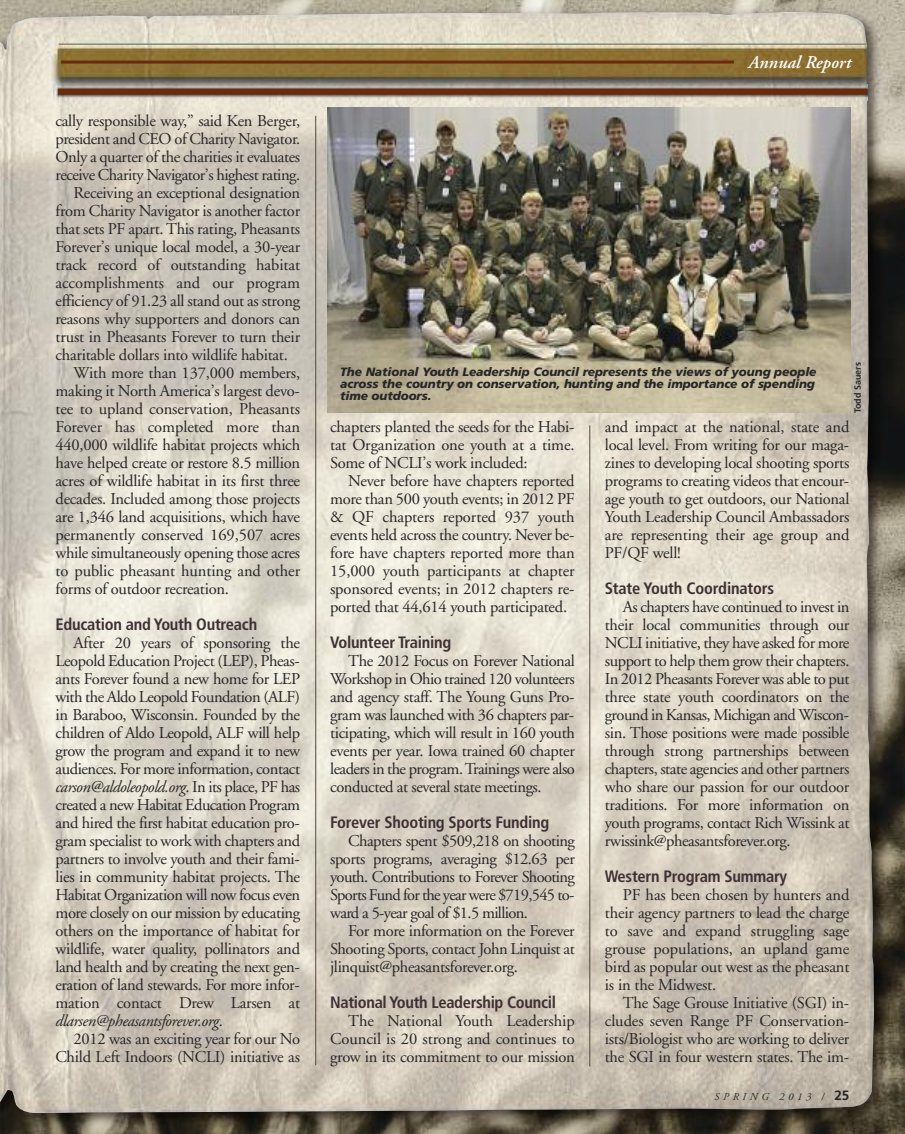
<style>
.page{position:relative;width:905px;height:1134px;background:#fff}
.page>*{position:absolute;margin:0;border:0;box-sizing:border-box;transform-origin:0 0}
.t1{font:italic 600 18px "Adobe Garamond";color:#fff}
.t2{font:16.5px/18px "Adobe Garamond";letter-spacing:-.015em;color:#272627;text-align:justify}
.t3{font:700 condensed 16.5px "Frutiger LT Std";letter-spacing:-.015em;color:#3f3034}
.t4{font:italic 900 12px/12px "Frutiger LT Std";letter-spacing:-.005em;color:#272627}
.t5{font:italic 10.5px "Adobe Garamond";letter-spacing:.36em;color:#272627}
.t6{font:700 9px "Frutiger LT Std";color:#272627}
.s1{font-style:italic}
.s2{font-family:"Frutiger LT Std";font-weight:700;font-style:normal;font-size:13.5px}
</style>
<div class="page">
<img style="left:0;top:0;width:904px;height:1134px">
<img style="left:0;top:12px;width:873px;height:1101px">
<hr style="left:59px;top:43px;width:807px;height:2px;background:#888e5d">
<img style="left:54px;top:84px;width:819px;height:17px">
<div style="left:58px;top:89px;width:808px;height:6px;background:#6a2a0d"></div>
<hr style="left:61px;top:61px;width:672px;height:3px;background:#6a2a0d">
<hr style="left:315px;top:116px;width:1px;height:949px;background:#57483b">
<hr style="left:589px;top:425px;width:1px;height:642px;background:#57483b">
<img style="left:327px;top:107px;width:523px;height:306px">
<p class="t2" style="left:56px;top:113px;width:246px">cally responsible way,” said Ken Berger,</p>
<p class="t2" style="left:55px;top:131px;width:246px">president and CEO of Charity Navigator.</p>
<p class="t2" style="left:55px;top:149px;width:246px">Only a quarter of the charities it evaluates</p>
<p class="t2" style="left:55px;top:167px;width:246px">receive Charity Navigator’s highest rating.</p>
<p class="t2" style="left:74px;top:185px;width:228px">Receiving an exceptional designation</p>
<p class="t2" style="left:55px;top:203px;width:246px">from Charity Navigator is another factor</p>
<p class="t2" style="left:55px;top:221px;width:246px">that sets PF apart. This rating, Pheasants</p>
<p class="t2" style="left:55px;top:239px;width:246px">Forever’s unique local model, a 30-year</p>
<p class="t2" style="left:55px;top:257px;width:246px">track record of outstanding habitat</p>
<p class="t2" style="left:55px;top:275px;width:246px">accomplishments and our program</p>
<p class="t2" style="left:55px;top:293px;width:246px">efficiency of 91.23 all stand out as strong</p>
<p class="t2" style="left:55px;top:311px;width:246px">reasons why supporters and donors can</p>
<p class="t2" style="left:55px;top:329px;width:246px">trust in Pheasants Forever to turn their</p>
<p class="t2" style="left:55px;top:347px;width:234px">charitable dollars into wildlife habitat.</p>
<p class="t2" style="left:74px;top:365px;width:228px">With more than 137,000 members,</p>
<p class="t2" style="left:55px;top:383px;width:246px">making it North America’s largest devo-</p>
<p class="t2" style="left:55px;top:401px;width:246px">tee to upland conservation, Pheasants</p>
<p class="t2" style="left:55px;top:419px;width:246px">Forever has completed more than</p>
<p class="t2" style="left:55px;top:437px;width:246px">440,000 wildlife habitat projects which</p>
<p class="t2" style="left:55px;top:455px;width:246px">have helped create or restore 8.5 million</p>
<p class="t2" style="left:55px;top:473px;width:246px">acres of wildlife habitat in its first three</p>
<p class="t2" style="left:55px;top:491px;width:246px">decades. Included among those projects</p>
<p class="t2" style="left:55px;top:509px;width:246px">are 1,346 land acquisitions, which have</p>
<p class="t2" style="left:55px;top:527px;width:246px">permanently conserved 169,507 acres</p>
<p class="t2" style="left:55px;top:545px;width:246px">while simultaneously opening those acres</p>
<p class="t2" style="left:55px;top:563px;width:246px">to public pheasant hunting and other</p>
<p class="t2" style="left:55px;top:581px;width:175px">forms of outdoor recreation.</p>
<p class="t3" style="left:56px;top:618px;width:203px">Education and Youth Outreach</p>
<p class="t2" style="left:55px;top:635px;width:246px;text-indent:18px">After 20 years of sponsoring the Leopold Education Project (LEP), Pheas&shy;ants Forever found a new home for LEP with the Aldo Leopold Foundation (ALF) in Baraboo, Wisconsin. Founded by the children of Aldo Leopold, ALF will help grow the program and expand it to new audiences. For more information, contact <span class="s1">carson@aldoleopold.org</span>. In its place, PF has created a new Habitat Education Program and hired the first habitat education pro&shy;gram specialist to work with chapters and partners to involve youth and their fami&shy;lies in community habitat projects. The Habitat Organization will now focus even more closely on our mission by educating others on the importance of habitat for wildlife, water quality, pollinators and land health and by creating the next gen&shy;eration of land stewards. For more infor&shy;mation contact Drew Larsen at <span class="s1">dlarsen@pheasantsforever.org</span>.</p>
<p class="t2" style="left:55px;top:1031px;width:246px;text-align:right">2012 was an exciting year for our No<br>Child Left Indoors (NCLI) initiative as</p>
<p class="t1" style="left:748px;top:56px;width:104px">Annual Report</p>
<p class="t4" style="left:340px;top:366px;width:478px">The National Youth Leadership Council represents the views of young people across the country on conservation, hunting and the importance of spending time outdoors.</p>
<p class="t6" style="left:854px;top:413px;width:53px;rotate:-90deg">Todd Sauers</p>
<p class="t2" style="left:330px;top:419px;width:246px">chapters planted the seeds for the Habi&shy;tat Organization one youth at a time.<br>Some of NCLI’s work included:</p>
<p class="t2" style="left:330px;top:473px;width:246px;text-indent:18px">Never before have chapters reported more than 500 youth events; in 2012 PF &amp; QF chapters reported 937 youth events held across the country. Never be&shy;fore have chapters reported more than 15,000 youth participants at chapter sponsored events; in 2012 chapters re&shy;ported that 44,614 youth participated.</p>
<p class="t3" style="left:330px;top:636px;width:123px">Volunteer Training</p>
<p class="t2" style="left:330px;top:653px;width:246px;text-indent:18px">The 2012 Focus on Forever National Workshop in Ohio trained 120 volunteers and agency staff. The Young Guns Pro&shy;gram was launched with 36 chapters par&shy;ticipating, which will result in 160 youth events per year. Iowa trained 60 chapter leaders in the program.Trainings were also conducted at several state meetings.</p>
<p class="t3" style="left:330px;top:816px;width:221px">Forever Shooting Sports Funding</p>
<p class="t2" style="left:330px;top:833px;width:246px;text-indent:18px">Chapters spent $509,218 on shooting sports programs, averaging $12.63 per youth. Contributions to Forever Shooting Sports Fund for the year were $719,545 to&shy;ward a 5-year goal of $1.5 million.</p>
<p class="t2" style="left:330px;top:923px;width:246px;text-indent:18px">For more information on the Forever Shooting Sports, contact John Linquist at jlinquist@pheasantsforever.org.</p>
<p class="t3" style="left:330px;top:996px;width:227px">National Youth Leadership Council</p>
<p class="t2" style="left:330px;top:1013px;width:246px;text-indent:18px">The National Youth Leadership Council is 20 strong and continues to grow in its commitment to our mission</p>
<p class="t2" style="left:604px;top:419px;width:246px">and impact at the national, state and local level. From writing for our maga&shy;zines to developing local shooting sports programs to creating videos that encour&shy;age youth to get outdoors, our National Youth Leadership Council Ambassadors are representing their age group and PF/QF well!</p>
<p class="t3" style="left:604px;top:582px;width:171px">State Youth Coordinators</p>
<p class="t2" style="left:604px;top:599px;width:246px;text-indent:18px">As chapters have continued to invest in their local communities through our NCLI initiative, they have asked for more support to help them grow their chapters.<br>In 2012 Pheasants Forever was able to put three state youth coordinators on the ground in Kansas, Michigan and Wiscon&shy;sin. Those positions were made possible through strong partnerships between chapters, state agencies and other partners who share our passion for our outdoor traditions. For more information on youth programs, contact Rich Wissink at rwissink@pheasantsforever.org.</p>
<p class="t3" style="left:604px;top:870px;width:184px">Western Program Summary</p>
<p class="t2" style="left:605px;top:887px;width:246px;text-indent:18px">PF has been chosen by hunters and their agency partners to lead the charge to save and expand struggling sage grouse populations, an upland game bird as popular out west as the pheasant is in the Midwest.</p>
<p class="t2" style="left:605px;top:995px;width:246px;text-indent:18px">The Sage Grouse Initiative (SGI) in&shy;cludes seven Range PF Conservation&shy;ists/Biologist who are working to deliver the SGI in four western states. The im-</p>
<p class="t5" style="left:714px;top:1092px;width:136px">SPRING 2013 / <span class="s2">25</span></p>
</div>
